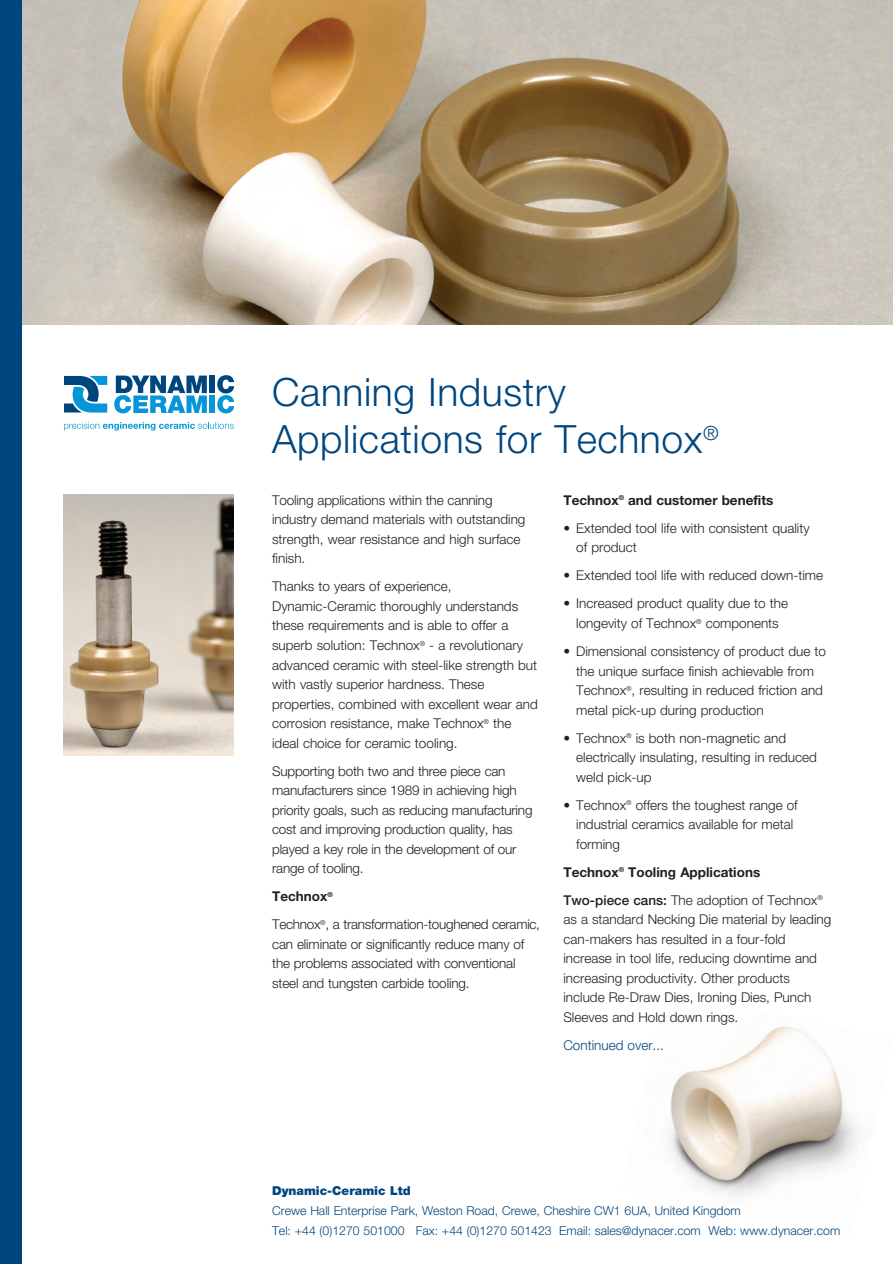
<style>
.page{position:relative;width:893px;height:1264px;background:#fff}
.page>*{position:absolute;margin:0;border:0;box-sizing:border-box;transform-origin:0 0}
.t1{font:300 39px/46.8px "Helvetica Neue LT";letter-spacing:.015em;color:#00467e}
.t2{font:300 13.5px/19.5px "Helvetica Neue LT";color:#231f20}
.t3{font:700 13.5px/28px "Helvetica Neue LT";color:#231f20}
.t4{font:300 13.5px/28px "Helvetica Neue LT";letter-spacing:-.02em;color:#231f20}
.t5{font:300 13.5px "Helvetica Neue LT";color:#00467e}
.t6{font:300 12.3px/19.2px "Helvetica Neue LT";color:#00467e}
.t7{font:900 12.3px "Helvetica Neue LT";color:#00467e}
.s1{font-weight:700}
.s2{font-weight:500}
.s3{font-weight:300}
</style>
<div class="page">
<img style="left:669px;top:1026px;width:190px;height:172px">
<img style="left:64px;top:494px;width:170px;height:261px">
<div style="left:210px;top:395px;width:5px;height:18px;background:#0696d7"></div>
<svg style="left:114px;top:375px;width:93px;height:38px"></svg>
<div style="left:210px;top:375px;width:5px;height:18px;background:#00467e"></div>
<svg style="left:217px;top:375px;width:17px;height:38px"></svg>
<svg style="left:64px;top:376px;width:43px;height:37px"></svg>
<svg style="left:64px;top:422px;width:170px;height:8px"></svg>
<img style="left:21px;top:0;width:872px;height:324px">
<div style="left:0;top:0;width:21px;height:1263px;background:#00467e"></div>
<h1 class="t1" style="left:272px;top:368px;width:448px">Canning Industry<br>Applications for Technox<sup>®</sup></h1>
<p class="t2" style="left:272px;top:490px;width:255px">Tooling applications within the canning industry demand materials with outstanding strength, wear resistance and high surface finish.</p>
<p class="t2" style="left:272px;top:576px;width:267px">Thanks to years of experience, Dynamic-Ceramic thoroughly understands these requirements and is able to offer a superb solution: Technox<sup>®</sup> - a revolutionary advanced ceramic with steel-like strength but with vastly superior hardness. These properties, combined with excellent wear and corrosion resistance, make Technox<sup>®</sup> the ideal choice for ceramic tooling.</p>
<p class="t2" style="left:272px;top:760px;width:262px">Supporting both two and three piece can manufacturers since 1989 in achieving high priority goals, such as reducing manufacturing cost and improving production quality, has played a key role in the development of our range of tooling.</p>
<p class="t4" style="left:272px;top:882px;width:269px"><span class="s1">Technox</span><sup>®<br></sup>Technox<sup>®</sup>, a transformation-toughened ceramic,</p>
<p class="t2" style="left:272px;top:933px;width:254px">can eliminate or significantly reduce many of the problems associated with conventional steel and tungsten carbide tooling.</p>
<p class="t3" style="left:563px;top:486px;width:212px">Technox<sup>®</sup> and customer benefits</p>
<p class="t2" style="left:576px;top:518px;width:235px;text-indent:-13px">• Extended tool life with consistent quality of product</p>
<p class="t2" style="left:563px;top:565px;width:261px">• Extended tool life with reduced down-time</p>
<p class="t2" style="left:563px;top:593px;width:226px;text-align:center">• Increased product quality due to the longevity of Technox<sup>®</sup> components</p>
<p class="t2" style="left:576px;top:641px;width:251px;text-indent:-13px">• Dimensional consistency of product due to the unique surface finish achievable from Technox<sup>®</sup>, resulting in reduced friction and metal pick-up during production</p>
<p class="t2" style="left:576px;top:727px;width:242px;text-indent:-13px">• Technox<sup>®</sup> is both non-magnetic and electrically insulating, resulting in reduced weld pick-up</p>
<p class="t2" style="left:576px;top:794px;width:223px;text-indent:-13px">• Technox<sup>®</sup> offers the toughest range of industrial ceramics available for metal forming</p>
<p class="t3" style="left:563px;top:857px;width:261px">Technox<sup>®</sup> Tooling Applications<br><span class="s2">Two-piece cans:</span> <span class="s3">The adoption of Technox</span><sup>®</sup></p>
<p class="t2" style="left:563px;top:909px;width:269px">as a standard Necking Die material by leading can-makers has resulted in a four-fold increase in tool life, reducing downtime and increasing productivity. Other products include Re-Draw Dies, Ironing Dies, Punch Sleeves and Hold down rings.</p>
<p class="t5" style="left:563px;top:1036px;width:102px">Continued over...</p>
<p class="t7" style="left:272px;top:1183px;width:140px">Dynamic-Ceramic Ltd</p>
<p class="t6" style="left:272px;top:1201px;width:570px">Crewe Hall Enterprise Park, Weston Road, Crewe, Cheshire CW1 6UA, United Kingdom<br>Tel: +44 (0)1270 501000 Fax: +44 (0)1270 501423 Email: sales@dynacer.com Web: www.dynacer.com</p>
</div>
